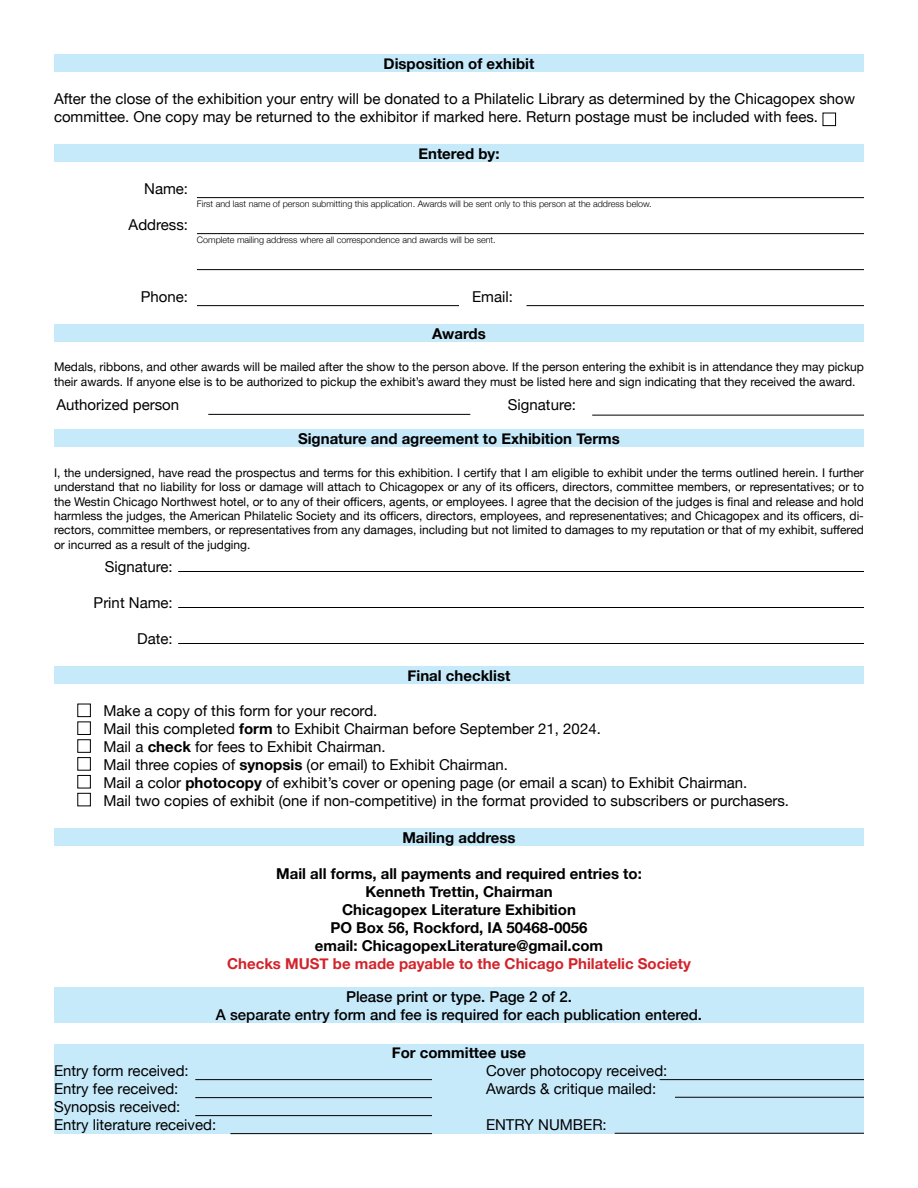
<style>
.page{position:relative;width:918px;height:1188px;background:#fff}
.page>*{position:absolute;margin:0;border:0;box-sizing:border-box;transform-origin:0 0}
.t1{font:15px/18px "Helvetica Neue";color:#000}
.t2{font:700 15px/18px "Helvetica Neue";color:#000;text-align:center}
.t3{font:500 15px/18px "Helvetica Neue";color:#000;text-align:center}
.t4{font:700 15px "Helvetica Neue";color:#d2232a}
.t5{font:12px/14.4px "Helvetica Neue";color:#000;text-align:justify}
.t6{font:300 9px "Helvetica Neue";color:#000}
.s1{font-weight:700}
</style>
<div class="page">
<div style="left:54px;top:54px;width:810px;height:18px;background:#c7eafb"></div>
<div style="left:823px;top:113px;width:13px;height:13px;border:1px solid #000"></div>
<div style="left:54px;top:429px;width:810px;height:18px;background:#c7eafb"></div>
<hr style="left:178px;top:571px;width:686px;height:1px;background:#000">
<hr style="left:178px;top:607px;width:686px;height:1px;background:#000">
<hr style="left:178px;top:643px;width:686px;height:1px;background:#000">
<div style="left:54px;top:828px;width:810px;height:18px;background:#c7eafb"></div>
<div style="left:54px;top:987px;width:810px;height:36px;background:#c7eafb"></div>
<div style="left:54px;top:666px;width:810px;height:18px;background:#c7eafb"></div>
<div style="left:77px;top:704px;width:14px;height:13px;border:1px solid #000"></div>
<div style="left:77px;top:722px;width:14px;height:13px;border:1px solid #000"></div>
<div style="left:77px;top:739px;width:14px;height:14px;border:1px solid #000"></div>
<div style="left:77px;top:757px;width:14px;height:14px;border:1px solid #000"></div>
<div style="left:77px;top:775px;width:14px;height:13px;border:1px solid #000"></div>
<div style="left:77px;top:793px;width:14px;height:13px;border:1px solid #000"></div>
<div style="left:54px;top:1044px;width:810px;height:90px;background:#c7eafb"></div>
<hr style="left:195px;top:1079px;width:237px;height:1px;background:#000">
<hr style="left:195px;top:1097px;width:237px;height:1px;background:#000">
<hr style="left:195px;top:1115px;width:237px;height:1px;background:#000">
<hr style="left:230px;top:1133px;width:202px;height:1px;background:#000">
<hr style="left:660px;top:1079px;width:204px;height:1px;background:#000">
<hr style="left:675px;top:1097px;width:189px;height:1px;background:#000">
<hr style="left:615px;top:1133px;width:249px;height:1px;background:#000">
<div style="left:54px;top:144px;width:810px;height:18px;background:#c7eafb"></div>
<hr style="left:197px;top:197px;width:667px;height:1px;background:#000">
<hr style="left:197px;top:233px;width:667px;height:1px;background:#000">
<hr style="left:197px;top:269px;width:667px;height:1px;background:#000">
<hr style="left:197px;top:305px;width:262px;height:1px;background:#000">
<hr style="left:526px;top:305px;width:338px;height:1px;background:#000">
<div style="left:54px;top:324px;width:810px;height:18px;background:#c7eafb"></div>
<hr style="left:208px;top:414px;width:262px;height:1px;background:#000">
<hr style="left:592px;top:415px;width:272px;height:1px;background:#000">
<p class="t2" style="left:384px;top:55px;width:152px">Disposition of exhibit</p>
<p class="t1" style="left:54px;top:91px;width:803px">After the close of the exhibition your entry will be donated to a Philatelic Library as determined by the Chicagopex show committee. One copy may be returned to the exhibitor if marked here. Return postage must be included with fees.</p>
<p class="t1" style="left:144px;top:180px;width:45px">Name:</p>
<p class="t1" style="left:129px;top:216px;width:61px">Address:</p>
<p class="t2" style="left:418px;top:145px;width:83px">Entered by:</p>
<p class="t6" style="left:197px;top:196px;width:456px">First and last name of person submitting this application. Awards will be sent only to this person at the address below.</p>
<p class="t6" style="left:197px;top:232px;width:300px">Complete mailing address where all correspondence and awards will be sent.</p>
<p class="t1" style="left:141px;top:288px;width:49px">Phone:</p>
<p class="t1" style="left:472px;top:288px;width:42px">Email:</p>
<p class="t2" style="left:432px;top:325px;width:55px">Awards</p>
<p class="t5" style="left:54px;top:361px;width:812px">Medals, ribbons, and other awards will be mailed after the show to the person above. If the person entering the exhibit is in attendance they may pickup their awards. If anyone else is to be authorized to pickup the exhibit’s award they must be listed here and sign indicating that they received the award.</p>
<p class="t1" style="left:57px;top:397px;width:124px">Authorized person</p>
<p class="t1" style="left:508px;top:397px;width:70px">Signature:</p>
<p class="t2" style="left:298px;top:430px;width:323px">Signature and agreement to Exhibition Terms</p>
<p class="t5" style="left:54px;top:466px;width:812px">I, the undersigned, have read the prospectus and terms for this exhibition. I certify that I am eligible to exhibit under the terms outlined herein. I further understand that no liability for loss or damage will attach to Chicagopex or any of its officers, directors, committee members, or representatives; or to the Westin Chicago Northwest hotel, or to any of their officers, agents, or employees. I agree that the decision of the judges is final and release and hold harmless the judges, the American Philatelic Society and its officers, directors, employees, and represenentatives; and Chicagopex and its officers, di&shy;rectors, committee members, or representatives from any damages, including but not limited to damages to my reputation or that of my exhibit, suffered or incurred as a result of the judging.</p>
<p class="t1" style="left:105px;top:559px;width:70px">Signature:</p>
<p class="t1" style="left:94px;top:595px;width:81px">Print Name:</p>
<p class="t1" style="left:137px;top:631px;width:37px">Date:</p>
<p class="t2" style="left:408px;top:667px;width:104px">Final checklist</p>
<p class="t1" style="left:104px;top:703px;width:687px">Make a copy of this form for your record.<br>Mail this completed <span class="s1">form</span> to Exhibit Chairman before September 21, 2024.<br>Mail a <span class="s1">check</span> for fees to Exhibit Chairman.<br>Mail three copies of <span class="s1">synopsis</span> (or email) to Exhibit Chairman.<br>Mail a color <span class="s1">photocopy</span> of exhibit’s cover or opening page (or email a scan) to Exhibit Chairman.<br>Mail two copies of exhibit (one if non-competitive) in the format provided to subscribers or purchasers.</p>
<p class="t2" style="left:402px;top:829px;width:115px">Mailing address</p>
<p class="t2" style="left:276px;top:865px;width:367px">Mail all forms, all payments and required entries to:<br>Kenneth Trettin, Chairman<br>Chicagopex Literature Exhibition<br>PO Box 56, Rockford, IA 50468-0056<br>email: ChicagopexLiterature@gmail.com</p>
<p class="t4" style="left:227px;top:952px;width:465px">Checks MUST be made payable to the Chicago Philatelic Society</p>
<p class="t3" style="left:216px;top:986px;width:488px">Please print or type. Page 2 of 2.<br>A separate entry form and fee is required for each publication entered.</p>
<p class="t2" style="left:392px;top:1044px;width:136px">For committee use</p>
<p class="t1" style="left:54px;top:1063px;width:136px">Entry form received:</p>
<p class="t1" style="left:486px;top:1063px;width:183px">Cover photocopy received:</p>
<p class="t1" style="left:54px;top:1081px;width:126px">Entry fee received:</p>
<p class="t1" style="left:486px;top:1081px;width:172px">Awards &amp; critique mailed:</p>
<p class="t1" style="left:54px;top:1099px;width:164px">Synopsis received:<br>Entry literature received:</p>
<p class="t1" style="left:486px;top:1117px;width:122px">ENTRY NUMBER:</p>
</div>
